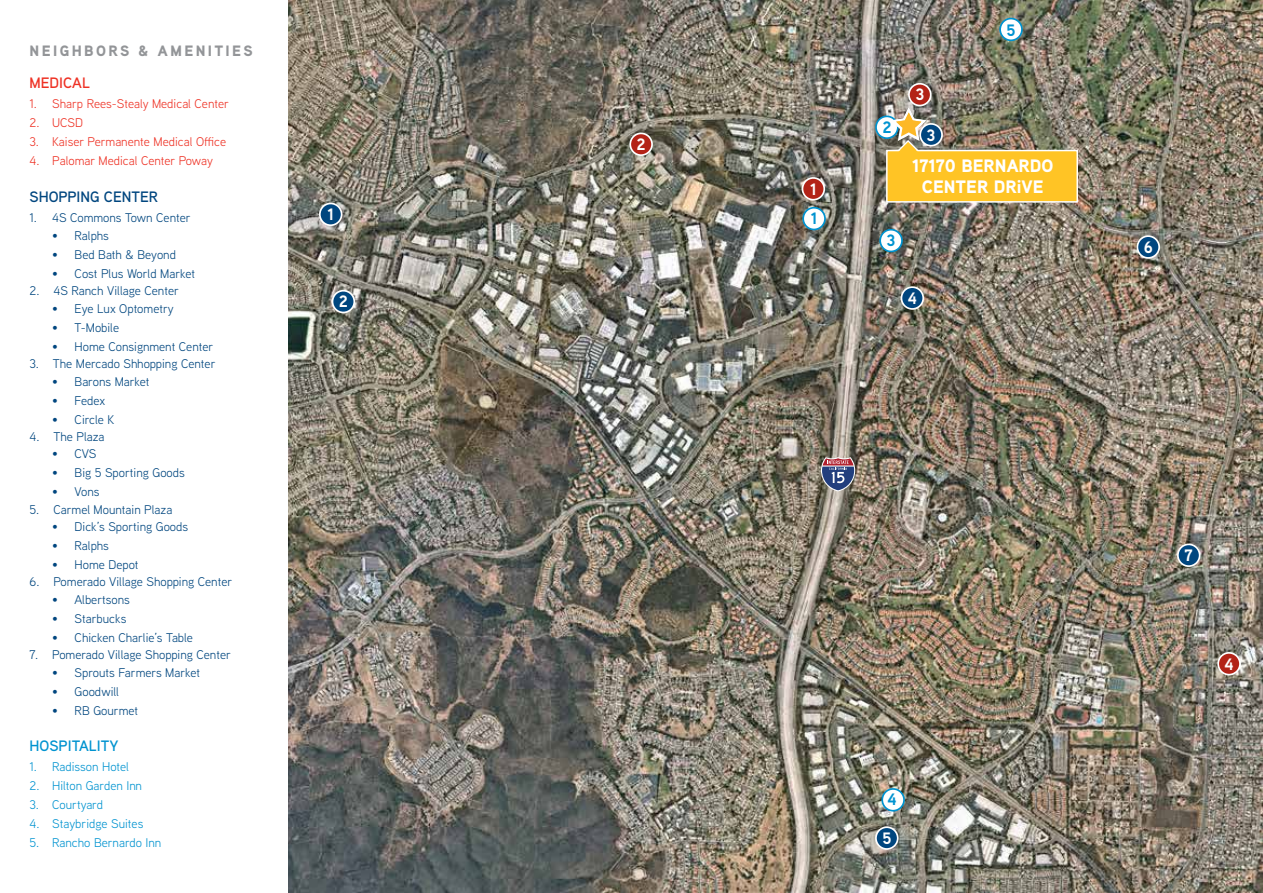
<style>
.page{position:relative;width:1263px;height:893px;background:#fff}
.page>*{position:absolute;margin:0;border:0;box-sizing:border-box;transform-origin:0 0}
.t1{font:900 18px/21.6px "Aaux Next";color:#fff;text-align:center}
.t2{font:700 16.5px "Aaux Next";color:#fff}
.t3{font:700 16.5px "Aaux Next";color:#0093d0}
.t4{font:600 15.15px "Aaux Next";color:#00467f}
.t5{font:600 15.15px "Aaux Next";color:#0093d0}
.t6{font:600 15.15px "Aaux Next";color:#ee3124}
.t7{font:900 15px "Aaux Next";letter-spacing:.16em;color:#939598}
.t8{font:12.6px "Aaux Next";color:#00467f}
.t9{font:12.6px "Aaux Next";color:#ee3124}
.t10{font:12.6px "Aaux Next";color:#0093d0}
</style>
<div class="page">
<img style="left:288px;top:0;width:975px;height:893px">
<svg style="left:629px;top:132px;width:25px;height:25px"></svg>
<svg style="left:318px;top:202px;width:25px;height:25px"></svg>
<svg style="left:331px;top:289px;width:25px;height:25px"></svg>
<svg style="left:801px;top:176px;width:26px;height:55px"></svg>
<svg style="left:998px;top:17px;width:26px;height:25px"></svg>
<svg style="left:1216px;top:651px;width:26px;height:25px"></svg>
<svg style="left:900px;top:285px;width:25px;height:26px"></svg>
<svg style="left:874px;top:825px;width:25px;height:26px"></svg>
<svg style="left:1136px;top:234px;width:25px;height:26px"></svg>
<svg style="left:1176px;top:543px;width:25px;height:25px"></svg>
<svg style="left:878px;top:228px;width:26px;height:25px"></svg>
<svg style="left:880px;top:787px;width:26px;height:25px"></svg>
<svg style="left:821px;top:457px;width:34px;height:34px"></svg>
<div style="left:886px;top:150px;width:192px;height:53px;background:#ffc425;border:2px solid #fff"></div>
<img style="left:874px;top:82px;width:70px;height:86px">
<p class="t7" style="left:30px;top:40px;width:225px">NEIGHBORS &amp; AMENITIES</p>
<p class="t6" style="left:30px;top:72px;width:62px">MEDICAL</p>
<p class="t9" style="left:30px;top:96px;width:201px">1. Sharp Rees-Stealy Medical Center</p>
<p class="t9" style="left:30px;top:114px;width:55px">2. UCSD</p>
<p class="t9" style="left:30px;top:133px;width:198px">3. Kaiser Permanente Medical Office</p>
<p class="t9" style="left:30px;top:152px;width:185px">4. Palomar Medical Center Poway</p>
<p class="t4" style="left:30px;top:186px;width:130px">SHOPPING CENTER</p>
<p class="t8" style="left:30px;top:209px;width:163px">1. 4S Commons Town Center</p>
<p class="t8" style="left:52px;top:227px;width:59px">• Ralphs</p>
<p class="t8" style="left:52px;top:246px;width:126px">• Bed Bath &amp; Beyond</p>
<p class="t8" style="left:52px;top:265px;width:145px">• Cost Plus World Market</p>
<p class="t8" style="left:30px;top:282px;width:151px">2. 4S Ranch Village Center</p>
<p class="t8" style="left:52px;top:300px;width:123px">• Eye Lux Optometry</p>
<p class="t8" style="left:52px;top:319px;width:69px">• T-Mobile</p>
<p class="t8" style="left:52px;top:338px;width:163px">• Home Consignment Center</p>
<p class="t8" style="left:30px;top:355px;width:187px">3. The Mercado Shhopping Center</p>
<p class="t8" style="left:52px;top:373px;width:99px">• Barons Market</p>
<p class="t8" style="left:52px;top:392px;width:55px">• Fedex</p>
<p class="t8" style="left:52px;top:411px;width:64px">• Circle K</p>
<p class="t8" style="left:30px;top:428px;width:76px">4. The Plaza</p>
<p class="t8" style="left:52px;top:445px;width:46px">• CVS</p>
<p class="t8" style="left:52px;top:464px;width:134px">• Big 5 Sporting Goods</p>
<p class="t8" style="left:52px;top:483px;width:49px">• Vons</p>
<p class="t8" style="left:30px;top:501px;width:144px">5. Carmel Mountain Plaza</p>
<p class="t8" style="left:52px;top:518px;width:138px">• Dick’s Sporting Goods</p>
<p class="t8" style="left:52px;top:537px;width:59px">• Ralphs</p>
<p class="t8" style="left:52px;top:556px;width:88px">• Home Depot</p>
<p class="t8" style="left:30px;top:574px;width:204px">6. Pomerado Village Shopping Center</p>
<p class="t8" style="left:52px;top:591px;width:79px">• Albertsons</p>
<p class="t8" style="left:52px;top:610px;width:76px">• Starbucks</p>
<p class="t8" style="left:52px;top:629px;width:143px">• Chicken Charlie’s Table</p>
<p class="t8" style="left:30px;top:646px;width:203px">7. Pomerado Village Shopping Center</p>
<p class="t8" style="left:52px;top:664px;width:150px">• Sprouts Farmers Market</p>
<p class="t8" style="left:52px;top:683px;width:69px">• Goodwill</p>
<p class="t8" style="left:52px;top:702px;width:88px">• RB Gourmet</p>
<p class="t5" style="left:30px;top:735px;width:91px">HOSPITALITY</p>
<p class="t10" style="left:30px;top:759px;width:101px">1. Radisson Hotel</p>
<p class="t10" style="left:30px;top:777px;width:114px">2. Hilton Garden Inn</p>
<p class="t10" style="left:30px;top:796px;width:75px">3. Courtyard</p>
<p class="t10" style="left:30px;top:815px;width:115px">4. Staybridge Suites</p>
<p class="t10" style="left:30px;top:834px;width:133px">5. Rancho Bernardo Inn</p>
<h2 class="t2" style="left:327px;top:203px;width:8px">1</h2>
<h2 class="t2" style="left:339px;top:290px;width:11px">2</h2>
<h2 class="t2" style="left:637px;top:133px;width:11px">2</h2>
<h2 class="t2" style="left:810px;top:177px;width:8px">1</h2>
<h2 class="t3" style="left:811px;top:207px;width:8px">1</h2>
<h2 class="t3" style="left:1006px;top:18px;width:11px">5</h2>
<h2 class="t3" style="left:882px;top:115px;width:11px">2</h2>
<h2 class="t3" style="left:886px;top:228px;width:10px">3</h2>
<h2 class="t2" style="left:915px;top:83px;width:10px">3</h2>
<h2 class="t2" style="left:927px;top:123px;width:10px">3</h2>
<h1 class="t1" style="left:912px;top:154px;width:143px">17170 BERNARDO<br>CENTER DRiVE</h1>
<h2 class="t2" style="left:908px;top:286px;width:11px">4</h2>
<h2 class="t2" style="left:1144px;top:235px;width:11px">6</h2>
<h2 class="t3" style="left:887px;top:787px;width:11px">4</h2>
<h2 class="t2" style="left:882px;top:826px;width:11px">5</h2>
<h2 class="t2" style="left:1184px;top:544px;width:10px">7</h2>
<h2 class="t2" style="left:1224px;top:652px;width:11px">4</h2>
</div>
